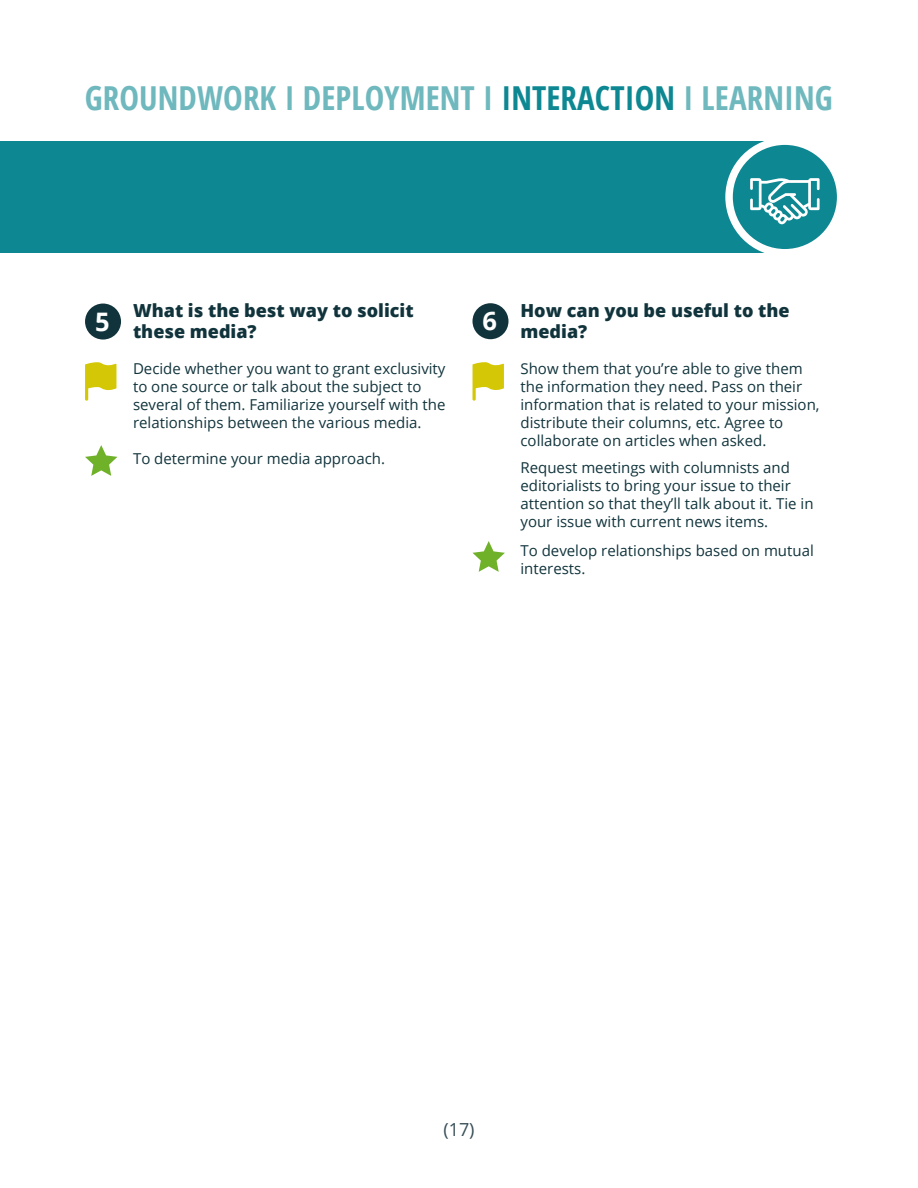
<style>
.page{position:relative;width:918px;height:1188px;background:#fff}
.page>*{position:absolute;margin:0;border:0;box-sizing:border-box;transform-origin:0 0}
.t1{font:700 condensed 33px "Open Sans";letter-spacing:.005em;color:#6eb8be}
.t2{font:700 25.5px "Open Sans";color:#fff}
.Titres{font:800 18px/21.6px "Open Sans";color:#11343c}
.t3{font:18px "Open Sans";color:#384e57}
.last_parag{font:15px/18px "Open Sans";color:#11343c}
.texte{font:15px/18px "Open Sans";color:#11343c}
.s1{color:#0d8893}
</style>
<div class="page">
<div style="left:0;top:141px;width:790px;height:112px;background:#0d8893"></div>
<div style="left:85px;top:304px;width:36px;height:36px;background:#11343c;border-radius:50%"></div>
<svg style="left:85px;top:362px;width:31px;height:39px"></svg>
<svg style="left:85px;top:445px;width:32px;height:31px"></svg>
<div style="left:472px;top:303px;width:36px;height:36px;background:#11343c;border-radius:50%"></div>
<svg style="left:473px;top:362px;width:31px;height:39px"></svg>
<svg style="left:472px;top:541px;width:33px;height:31px"></svg>
<svg style="left:729px;top:141px;width:112px;height:112px"></svg>
<div style="left:725px;top:137px;width:119px;height:120px;border:8px solid #fff;border-radius:50%"></div>
<svg style="left:750px;top:169px;width:70px;height:55px"></svg>
<p class="t1" style="left:85px;top:75px;width:750px">GROUNDWORK I DEPLOYMENT I <span class="s1">INTERACTION</span> I LEARNING</p>
<p class="t2" style="left:95px;top:303px;width:16px">5</p>
<p class="Titres" style="left:133px;top:298px;width:282px">What is the best way to solicit these media?</p>
<p class="last_parag" style="left:133px;top:359px;width:314px">Decide whether you want to grant exclusivity to one source or talk about the subject to several of them. Familiarize yourself with the relationships between the various media.</p>
<p class="last_parag" style="left:133px;top:449px;width:253px">To determine your media approach.</p>
<p class="t2" style="left:482px;top:303px;width:16px">6</p>
<p class="Titres" style="left:520px;top:298px;width:271px">How can you be useful to the media?</p>
<p class="texte" style="left:520px;top:359px;width:301px">Show them that you’re able to give them the information they need. Pass on their information that is related to your mission, distribute their columns, etc. Agree to collaborate on articles when asked.</p>
<p class="last_parag" style="left:520px;top:458px;width:295px">Request meetings with columnists and editorialists to bring your issue to their attention so that they’ll talk about it. Tie in your issue with current news items.</p>
<p class="texte" style="left:520px;top:541px;width:295px">To develop relationships based on mutual interests.</p>
<p class="t3" style="left:443px;top:1117px;width:33px">(17)</p>
</div>
